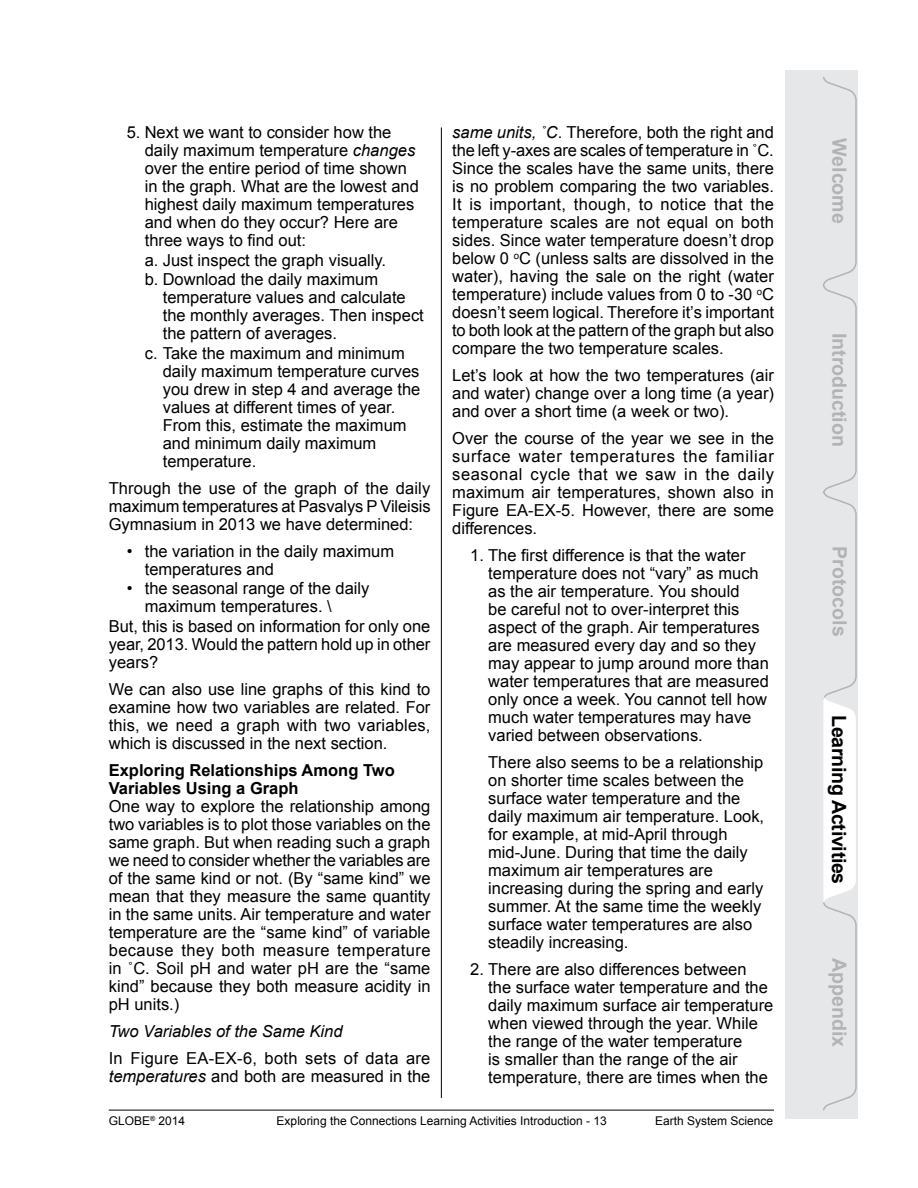
<style>
.page{position:relative;width:918px;height:1188px;background:#fff}
.page>*{position:absolute;margin:0;border:0;box-sizing:border-box;transform-origin:0 0}
.t1{font:700 19.65px "Arial";color:#b1b4b6}
.t2{font:700 19.65px "Arial";letter-spacing:-.015em;color:#000}
.t3{font:16.5px/18px "Arial";color:#000}
.t4{font:16.5px/18px "Arial";letter-spacing:.02em;color:#000}
.t5{font:700 16.5px/18px "Arial";color:#000}
.t6{font:italic 16.5px "Arial";color:#000}
.t7{font:12px "Arial";color:#000}
.s1{font-style:italic}
</style>
<div class="page">
<hr style="left:441px;top:128px;width:1px;height:970px;background:#000">
<hr style="left:109px;top:1110px;width:665px;height:1px;background:#000">
<div style="left:785px;top:70px;width:73px;height:1049px;background:#e6e7e8"></div>
<svg style="left:823px;top:77px;width:34px;height:1034px"></svg>
<p class="t3" style="left:145px;top:123px;width:276px;text-indent:-18px">5. Next we want to consider how the daily maximum temperature <span class="s1">changes </span>over the entire period of time shown in the graph. What are the lowest and highest daily maximum temperatures and when do they occur? Here are three ways to find out:</p>
<p class="t3" style="left:145px;top:250px;width:243px;line-height:19.5px">a. Just inspect the graph visually. b. Download the daily maximum</p>
<p class="t3" style="left:163px;top:288px;width:263px">temperature values and calculate the monthly averages. Then inspect the pattern of averages.</p>
<p class="t3" style="left:163px;top:344px;width:259px;text-indent:-18px">c. Take the maximum and minimum daily maximum temperature curves you drew in step 4 and average the values at different times of year.<br>From this, estimate the maximum and minimum daily maximum temperature.</p>
<p class="t3" style="left:109px;top:479px;width:323px;text-align:justify">Through the use of the graph of the daily maximum temperatures at Pasvalys P Vileisis Gymnasium in 2013 we have determined:</p>
<p class="t3" style="left:145px;top:542px;width:251px;text-indent:-18px">• the variation in the daily maximum temperatures and</p>
<p class="t3" style="left:145px;top:579px;width:226px;text-indent:-18px">• the seasonal range of the daily maximum temperatures. \</p>
<p class="t3" style="left:109px;top:617px;width:323px;text-align:justify">But, this is based on information for only one year, 2013. Would the pattern hold up in other years?</p>
<p class="t3" style="left:109px;top:680px;width:323px;text-align:justify">We can also use line graphs of this kind to examine how two variables are related. For this, we need a graph with two variables, which is discussed in the next section.</p>
<p class="t5" style="left:109px;top:761px;width:288px">Exploring Relationships Among Two<br>Variables Using a Graph</p>
<p class="t3" style="left:109px;top:797px;width:323px;text-align:justify">One way to explore the relationship among two variables is to plot those variables on the same graph. But when reading such a graph we need to consider whether the variables are of the same kind or not. (By “same kind” we mean that they measure the same quantity in the same units. Air temperature and water temperature are the “same kind” of variable because they both measure temperature in ˚C. Soil pH and water pH are the “same kind” because they both measure acidity in pH units.)</p>
<p class="t6" style="left:109px;top:1020px;width:235px">Two Variables of the Same Kind</p>
<p class="t4" style="left:109px;top:1049px;width:323px">In Figure EA-EX-6, both sets of data are <span class="s1">temperatures</span> and both are measured in the</p>
<p class="t3" style="left:452px;top:123px;width:323px;text-align:justify"><span class="s1">same units, ˚C</span>. Therefore, both the right and the left y-axes are scales of temperature in ˚C.<br>Since the scales have the same units, there is no problem comparing the two variables.<br>It is important, though, to notice that the temperature scales are not equal on both sides. Since water temperature doesn’t drop below 0 <sup>o</sup>C (unless salts are dissolved in the water), having the sale on the right (water temperature) include values from 0 to -30 <sup>o</sup>C doesn’t seem logical. Therefore it’s important to both look at the pattern of the graph but also compare the two temperature scales.</p>
<p class="t3" style="left:452px;top:366px;width:323px;text-align:justify">Let’s look at how the two temperatures (air and water) change over a long time (a year) and over a short time (a week or two).</p>
<p class="t3" style="left:452px;top:429px;width:323px;text-align:justify">Over the course of the year we see in the surface water temperatures the familiar seasonal cycle that we saw in the daily maximum air temperatures, shown also in Figure EA-EX-5. However, there are some differences.</p>
<p class="t3" style="left:488px;top:546px;width:282px;text-indent:-18px">1. The first difference is that the water temperature does not “vary” as much as the air temperature. You should<br>be careful not to over-interpret this aspect of the graph. Air temperatures are measured every day and so they may appear to jump around more than water temperatures that are measured only once a week. You cannot tell how much water temperatures may have varied between observations.</p>
<p class="t3" style="left:488px;top:753px;width:277px">There also seems to be a relationship on shorter time scales between the surface water temperature and the daily maximum air temperature. Look, for example, at mid-April through mid-June. During that time the daily maximum air temperatures are increasing during the spring and early summer. At the same time the weekly surface water temperatures are also steadily increasing.</p>
<p class="t3" style="left:488px;top:960px;width:287px;text-indent:-18px">2. There are also differences between the surface water temperature and the daily maximum surface air temperature when viewed through the year. While the range of the water temperature<br>is smaller than the range of the air temperature, there are times when the</p>
<p class="t7" style="left:109px;top:1113px;width:78px">GLOBE<sup>®</sup> 2014</p>
<p class="t7" style="left:277px;top:1113px;width:332px">Exploring the Connections Learning Activities Introduction - 13</p>
<p class="t7" style="left:655px;top:1113px;width:120px">Earth System Science</p>
<p class="t1" style="left:852px;top:138px;width:87px;rotate:90deg">Welcome</p>
<p class="t1" style="left:852px;top:333px;width:116px;rotate:90deg">Introduction</p>
<p class="t1" style="left:853px;top:546px;width:92px;rotate:90deg">Protocols</p>
<p class="t2" style="left:852px;top:715px;width:171px;rotate:90deg">Learning Activities</p>
<p class="t1" style="left:853px;top:958px;width:91px;rotate:90deg">Appendix</p>
</div>
